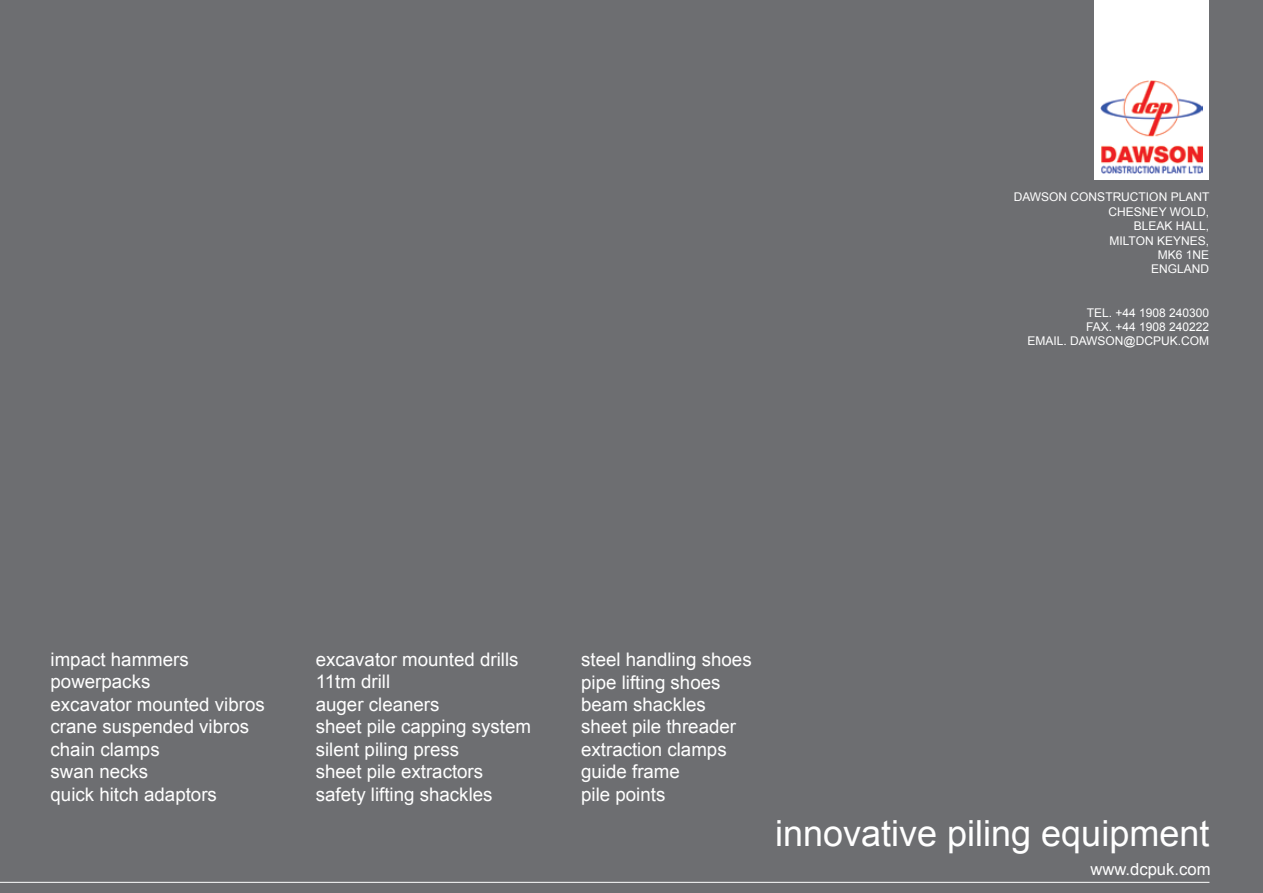
<style>
.page{position:relative;width:1263px;height:893px;background:#6d6e71}
.page>*{position:absolute;margin:0;border:0;box-sizing:border-box;transform-origin:0 0}
.t1{font:36px "Arial";color:#fff}
.t2{font:18.75px/22.5px "Arial";color:#fff}
.t3{font:16.65px "Arial";color:#fff}
.t4{font:12px/14.4px "Arial";color:#fff;text-align:right}
</style>
<div class="page">
<hr style="left:0;top:882px;width:1209px;height:1px;background:#fff">
<div style="left:1095px;top:0;width:114px;height:179px;background:#fff"></div>
<img style="left:1100px;top:80px;width:103px;height:94px">
<p class="t4" style="left:1014px;top:190px;width:197px">DAWSON CONSTRUCTION PLANT<br>CHESNEY WOLD,<br>BLEAK HALL,<br>MILTON KEYNES,<br>MK6 1NE<br>ENGLAND</p>
<p class="t4" style="left:1027px;top:305px;width:183px">TEL. +44 1908 240300<br>FAX. +44 1908 240222<br>EMAIL. DAWSON@DCPUK.COM</p>
<p class="t2" style="left:51px;top:648px;width:216px">impact hammers powerpacks<br>excavator mounted vibros crane suspended vibros chain clamps<br>swan necks<br>quick hitch adaptors</p>
<p class="t2" style="left:316px;top:648px;width:217px">excavator mounted drills<br>11tm drill<br>auger cleaners<br>sheet pile capping system silent piling press<br>sheet pile extractors safety lifting shackles</p>
<p class="t2" style="left:581px;top:648px;width:172px">steel handling shoes pipe lifting shoes beam shackles sheet pile threader extraction clamps guide frame<br>pile points</p>
<h1 class="t1" style="left:775px;top:810px;width:436px">innovative piling equipment</h1>
<p class="t3" style="left:1090px;top:858px;width:122px">www.dcpuk.com</p>
</div>
